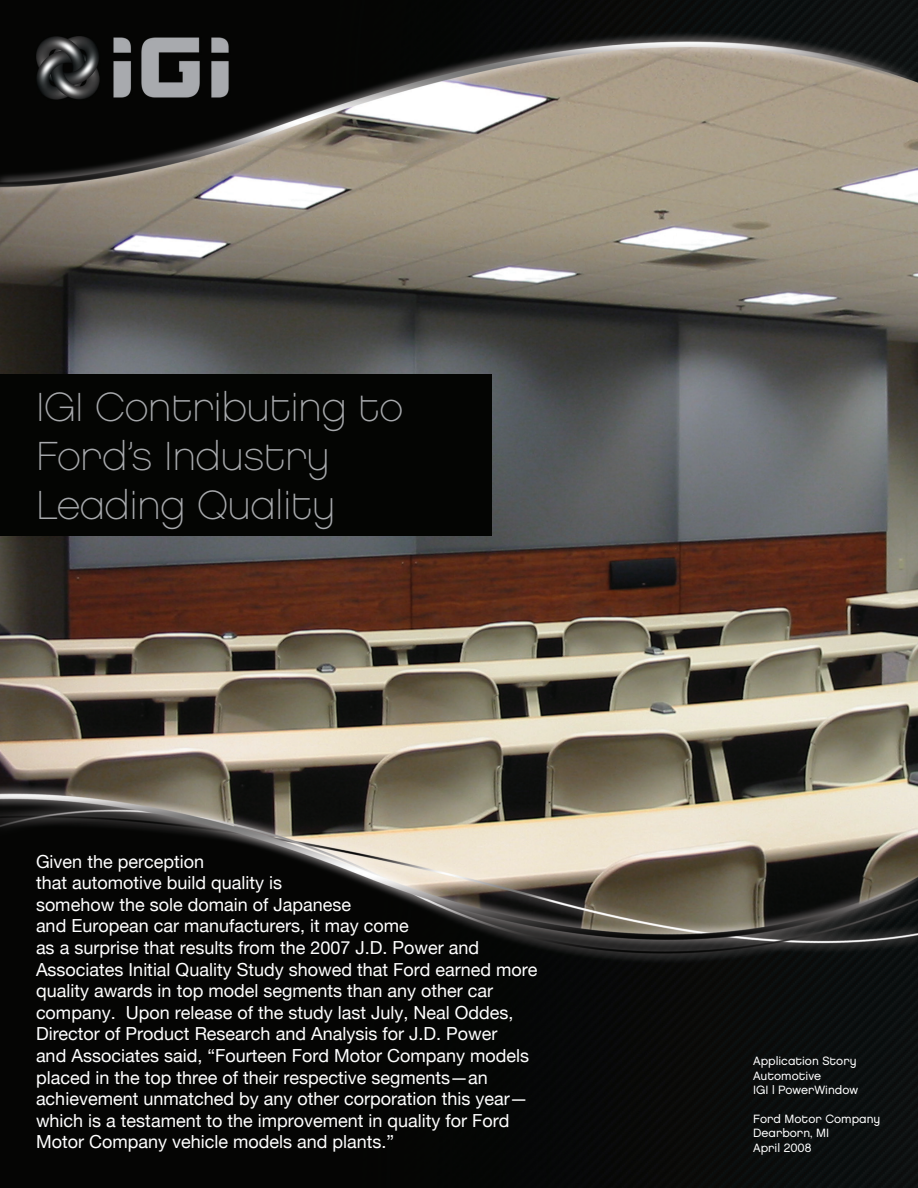
<style>
.page{position:relative;width:918px;height:1188px;background:#fff}
.page>*{position:absolute;margin:0;border:0;box-sizing:border-box;transform-origin:0 0}
.t1{font:40.5px/48.6px "Chalet Paris Nineteen Eighty";color:#a8aaad}
.t2{font:18px/21.6px "Helvetica Neue";color:#fff}
.t3{font:12px/14.4px "Chalet London Nineteen Eighty";color:#fff}
</style>
<div class="page">
<img style="left:0;top:0;width:918px;height:1188px">
<div style="left:0;top:374px;width:491px;height:162px;background:#040503"></div>
<h1 class="t1" style="left:36px;top:384px;width:368px">IGI Contributing to<br>Ford’s Industry<br>Leading Quality</h1>
<p class="t2" style="left:36px;top:850px;width:503px">Given the perception<br>that automotive build quality is<br>somehow the sole domain of Japanese<br>and European car manufacturers, it may come<br>as a surprise that results from the 2007 J.D. Power and Associates Initial Quality Study showed that Ford earned more quality awards in top model segments than any other car company. Upon release of the study last July, Neal Oddes, Director of Product Research and Analysis for J.D. Power<br>and Associates said, “Fourteen Ford Motor Company models placed in the top three of their respective segments—an achievement unmatched by any other corporation this year— which is a testament to the improvement in quality for Ford Motor Company vehicle models and plants.”</p>
<p class="t3" style="left:753px;top:1054px;width:106px">Application Story<br>Automotive<br>IGI | PowerWindow</p>
<p class="t3" style="left:753px;top:1111px;width:129px">Ford Motor Company<br>Dearborn, MI<br>April 2008</p>
</div>
